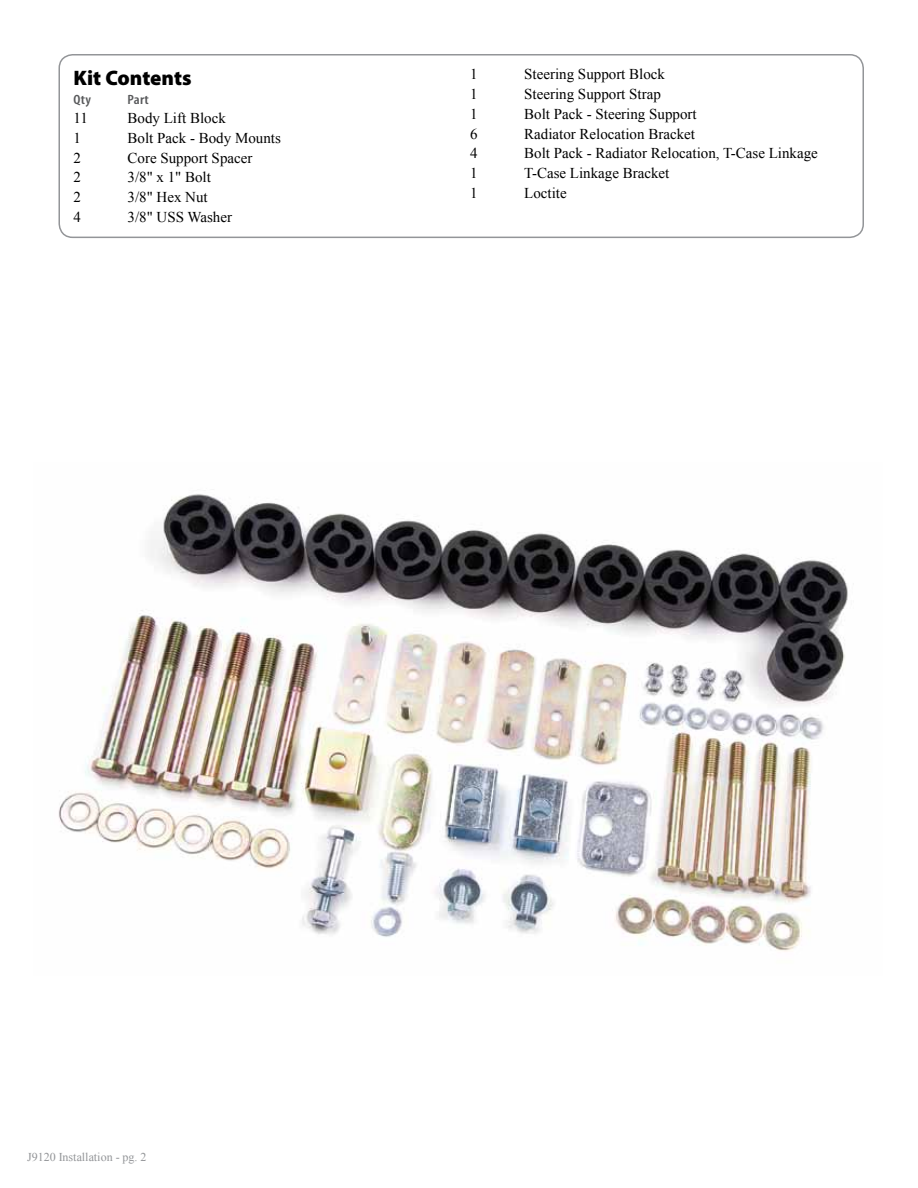
<style>
.page{position:relative;width:918px;height:1188px;background:#fff}
.page>*{position:absolute;margin:0;border:0;box-sizing:border-box;transform-origin:0 0}
.t1{font:900 21px "Myriad Pro";color:#000}
.t2{font:15px "Times New Roman";color:#000}
.t3{font:600 condensed 13.5px "Myriad Pro";letter-spacing:.02em;color:#58595b;scale:1.11 1}
.t4{font:12px "Times New Roman";color:#939598}
</style>
<div class="page">
<div style="left:58px;top:54px;width:806px;height:184px;border:2px solid #939598;border-radius:14px"></div>
<img style="left:58px;top:494px;width:790px;height:457px">
<h1 class="t1" style="left:74px;top:64px;width:120px">Kit Contents</h1>
<p class="t3" style="left:74px;top:92px;width:17px">Qty</p>
<p class="t3" style="left:127px;top:92px;width:21px">Part</p>
<p class="t2" style="left:74px;top:108px;width:16px">11</p>
<p class="t2" style="left:128px;top:108px;width:100px">Body Lift Block</p>
<p class="t2" style="left:74px;top:128px;width:9px">1</p>
<p class="t2" style="left:128px;top:128px;width:155px">Bolt Pack - Body Mounts</p>
<p class="t2" style="left:74px;top:148px;width:9px">2</p>
<p class="t2" style="left:128px;top:148px;width:126px">Core Support Spacer</p>
<p class="t2" style="left:74px;top:167px;width:9px">2</p>
<p class="t2" style="left:128px;top:167px;width:85px">3/8" x 1" Bolt</p>
<p class="t2" style="left:74px;top:187px;width:9px">2</p>
<p class="t2" style="left:128px;top:187px;width:82px">3/8" Hex Nut</p>
<p class="t2" style="left:74px;top:207px;width:9px">4</p>
<p class="t2" style="left:128px;top:207px;width:106px">3/8" USS Washer</p>
<p class="t2" style="left:470px;top:64px;width:9px">1</p>
<p class="t2" style="left:524px;top:64px;width:142px">Steering Support Block</p>
<p class="t2" style="left:470px;top:84px;width:9px">1</p>
<p class="t2" style="left:524px;top:84px;width:138px">Steering Support Strap</p>
<p class="t2" style="left:470px;top:104px;width:9px">1</p>
<p class="t2" style="left:524px;top:104px;width:174px">Bolt Pack - Steering Support</p>
<p class="t2" style="left:470px;top:124px;width:9px">6</p>
<p class="t2" style="left:524px;top:124px;width:172px">Radiator Relocation Bracket</p>
<p class="t2" style="left:470px;top:143px;width:9px">4</p>
<p class="t2" style="left:524px;top:143px;width:295px">Bolt Pack - Radiator Relocation, T-Case Linkage</p>
<p class="t2" style="left:470px;top:163px;width:9px">1</p>
<p class="t2" style="left:524px;top:163px;width:147px">T-Case Linkage Bracket</p>
<p class="t2" style="left:470px;top:183px;width:9px">1</p>
<p class="t2" style="left:524px;top:183px;width:44px">Loctite</p>
<p class="t4" style="left:27px;top:1149px;width:121px">J9120 Installation - pg. 2</p>
</div>
